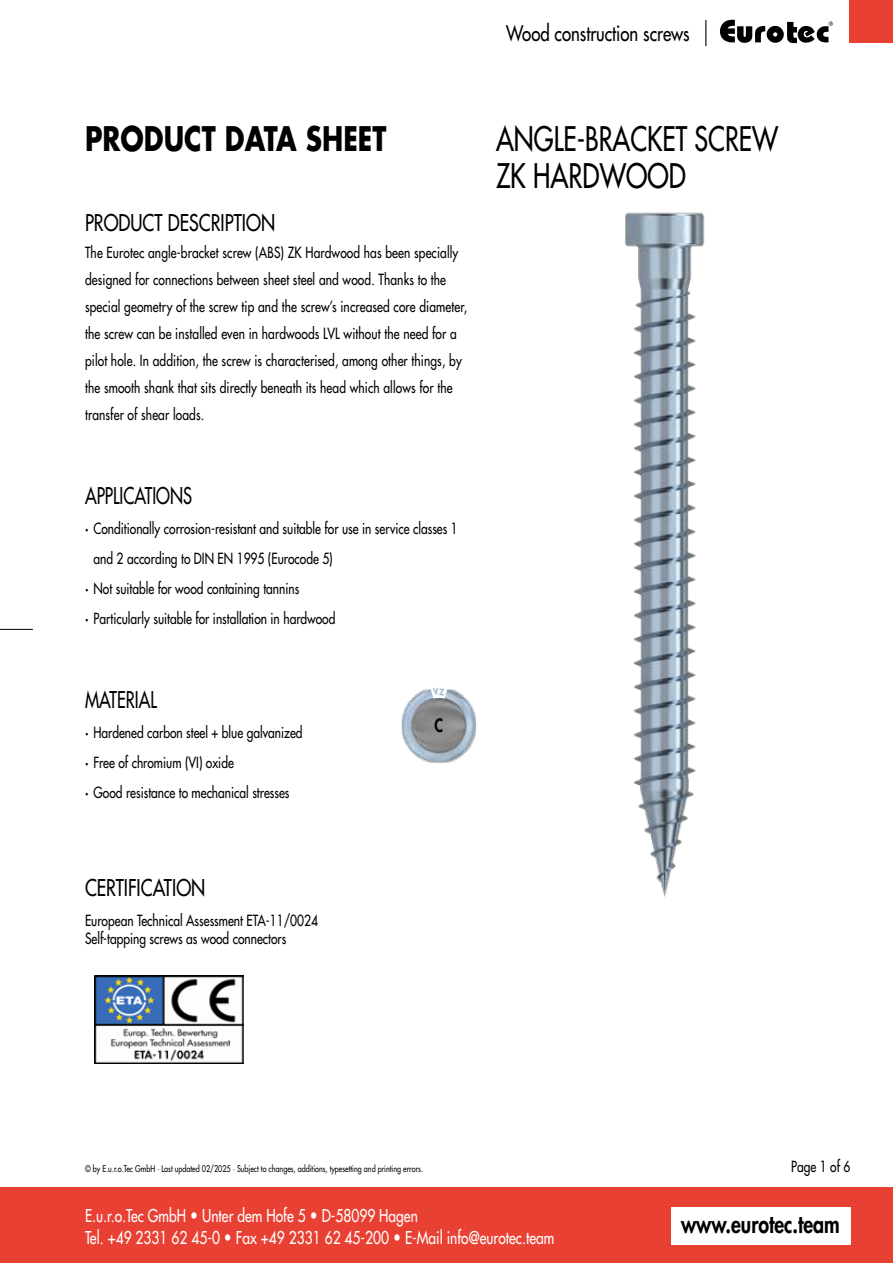
<style>
.page{position:relative;width:893px;height:1263px;background:#fff}
.page>*{position:absolute;margin:0;border:0;box-sizing:border-box;transform-origin:0 0}
.t1{font:500 33px/37.5px "Futura Std";color:#000;scale:.77 1}
.t2{font:700 33px "Futura Std";color:#000;scale:.8 1}
.t3{font:800 24.3px "Futura Std";color:#000;scale:.8 1}
.t4{font:500 22.5px "Futura Std";color:#000;scale:.8 1}
.t5{font:500 22.5px "Futura Std";color:#000;scale:.74 1}
.t6{font:500 21px "Futura Std";color:#000;scale:.8 1}
.t7{font:800 18px "Futura Std";color:#000;scale:.8 1}
.t8{font:500 17.25px/22.5px "Futura Std";color:#fff;scale:.8 1}
.t9{font:500 15px/27px "Futura Std";letter-spacing:.01em;color:#000;scale:.8 1}
.t10{font:500 9px "Futura Std";color:#000;scale:.8 1}
.s1{font-weight:800}
</style>
<div class="page">
<div style="left:0;top:1187px;width:893px;height:76px;background:#e84133"></div>
<div style="left:671px;top:1208px;width:179px;height:37px;background:#fff"></div>
<div style="left:849px;top:0;width:44px;height:43px;background:#e84133"></div>
<svg style="left:720px;top:20px;width:113px;height:24px"></svg>
<svg style="left:705px;top:20px;width:1px;height:26px"></svg>
<img style="left:95px;top:975px;width:149px;height:88px">
<hr style="left:0;top:629px;width:33px;height:1px;background:#000">
<img style="left:402px;top:689px;width:74px;height:74px">
<img style="left:625px;top:212px;width:80px;height:685px">
<svg style="left:433px;top:689px;width:12px;height:6px"></svg>
<h3 class="t6" style="left:506px;top:20px;width:231px">Wood construction screws</h3>
<h1 class="t2" style="left:85px;top:116px;width:378px">PRODUCT DATA SHEET</h1>
<h1 class="t1" style="left:496px;top:120px;width:368px">ANGLE-BRACKET SCREW<br>ZK HARDWOOD</h1>
<h3 class="t4" style="left:85px;top:209px;width:239px">PRODUCT DESCRIPTION</h3>
<p class="t9" style="left:85px;top:239px;width:479px">The Eurotec angle-bracket screw (ABS) ZK Hardwood has been specially designed for connections between sheet steel and wood. Thanks to the special geometry of the screw tip and the screw’s increased core diameter, the screw can be installed even in hardwoods LVL without the need for a pilot hole. In addition, the screw is characterised, among other things, by the smooth shank that sits directly beneath its head which allows for the transfer of shear loads.</p>
<h3 class="t5" style="left:85px;top:482px;width:146px">APPLICATIONS</h3>
<p class="t9" style="left:85px;top:515px;width:467px"><span class="s1">·</span> Conditionally corrosion-resistant and suitable for use in service classes 1</p>
<p class="t9" style="left:94px;top:545px;width:300px">and 2 according to DIN EN 1995 (Eurocode 5)</p>
<p class="t9" style="left:85px;top:575px;width:269px"><span class="s1">·</span> Not suitable for wood containing tannins</p>
<p class="t9" style="left:85px;top:605px;width:315px"><span class="s1">·</span> Particularly suitable for installation in hardwood</p>
<h3 class="t5" style="left:85px;top:686px;width:99px">MATERIAL</h3>
<p class="t9" style="left:85px;top:718px;width:273px;line-height:30px"><span class="s1">·</span> Hardened carbon steel + blue galvanized <span class="s1">·</span> Free of chromium (VI) oxide<br><span class="s1">·</span> Good resistance to mechanical stresses</p>
<h3 class="t4" style="left:85px;top:874px;width:152px">CERTIFICATION</h3>
<p class="t9" style="left:85px;top:911px;width:293px;line-height:18px">European Technical Assessment ETA-11/0024<br>Self-tapping screws as wood connectors</p>
<p class="t7" style="left:434px;top:714px;width:12px">C</p>
<p class="t10" style="left:85px;top:1163px;width:424px">© by E.u.r.o.Tec GmbH · Last updated 02/2025 · Subject to changes, additions, typesetting and printing errors.</p>
<p class="t9" style="left:791px;top:1153px;width:75px">Page 1 of 6</p>
<p class="t8" style="left:85px;top:1204px;width:588px">E.u.r.o.Tec GmbH <span class="s1">•</span> Unter dem Hofe 5 <span class="s1">•</span> D-58099 Hagen<br>Tel. +49 2331 62 45-0 <span class="s1">•</span> Fax +49 2331 62 45-200 <span class="s1">•</span> E-Mail info@eurotec.team</p>
<h2 class="t3" style="left:681px;top:1208px;width:200px">www.eurotec.team</h2>
</div>
